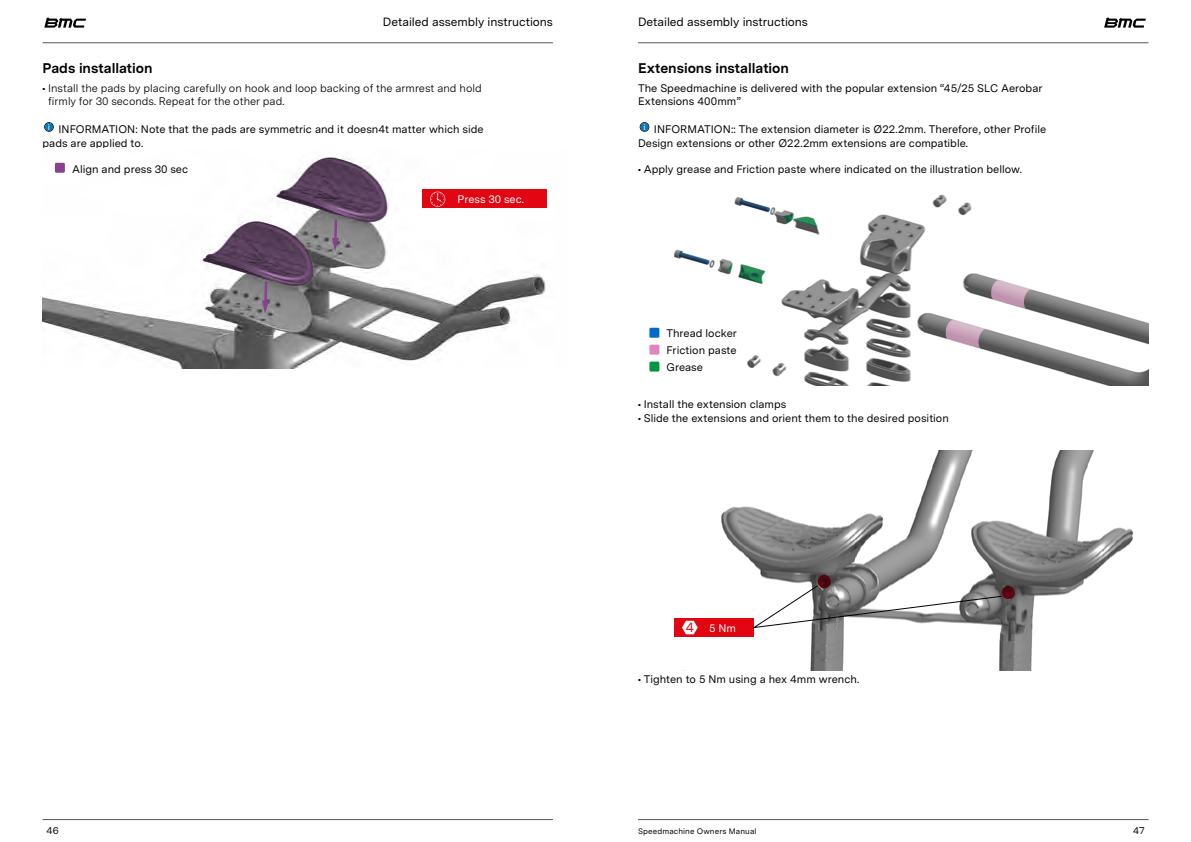
<style>
.page{position:relative;width:1191px;height:842px;background:#fff}
.page>*{position:absolute;margin:0;border:0;box-sizing:border-box;transform-origin:0 0}
.t1{font:700 14px "Messina Sans";letter-spacing:-.005em;color:#000}
.t2{font:12px "Messina Sans";letter-spacing:-.005em;color:#000}
.t3{font:11px/13.2px "Messina Sans";color:#000}
.t4{font:11px/13.2px "Messina Sans";color:#000}
.t5{font:11px "Messina Sans";color:#010100}
.t6{font:11px "Messina Sans";color:#fff}
.t7{font:10px "Messina Sans";color:#000}
.t8{font:9.9px "Messina Sans";color:#000}
.t9{font:8px "Messina Sans";letter-spacing:.015em;color:#000}
.s1{font-weight:700}
.s2{font-size:13.6px;color:#e20612}
</style>
<div class="page">
<svg style="left:1104px;top:18px;width:41px;height:10px"></svg>
<svg style="left:44px;top:18px;width:42px;height:10px"></svg>
<hr style="left:43px;top:43px;width:510px;height:1px;background:#575757">
<hr style="left:43px;top:819px;width:510px;height:1px;background:#575757">
<hr style="left:638px;top:43px;width:510px;height:1px;background:#575757">
<hr style="left:638px;top:819px;width:510px;height:1px;background:#575757">
<svg style="left:44px;top:122px;width:10px;height:10px"></svg>
<img style="left:43px;top:156px;width:504px;height:213px">
<div style="left:55px;top:163px;width:10px;height:10px;background:#8a4192"></div>
<div style="left:422px;top:190px;width:125px;height:18px;background:#e20612"></div>
<svg style="left:430px;top:192px;width:15px;height:15px"></svg>
<svg style="left:203px;top:158px;width:184px;height:156px"></svg>
<svg style="left:639px;top:122px;width:10px;height:10px"></svg>
<img style="left:650px;top:194px;width:498px;height:192px">
<svg style="left:728px;top:262px;width:4px;height:12px"></svg>
<svg style="left:739px;top:265px;width:26px;height:19px"></svg>
<svg style="left:782px;top:213px;width:35px;height:14px"></svg>
<svg style="left:739px;top:198px;width:31px;height:14px"></svg>
<svg style="left:679px;top:251px;width:30px;height:14px"></svg>
<div style="left:649px;top:328px;width:10px;height:10px;background:#006bc9"></div>
<div style="left:649px;top:345px;width:10px;height:10px;background:#e284bd"></div>
<svg style="left:945px;top:320px;width:41px;height:28px"></svg>
<svg style="left:991px;top:280px;width:40px;height:29px"></svg>
<div style="left:649px;top:362px;width:10px;height:10px;background:#009540"></div>
<img style="left:721px;top:450px;width:412px;height:220px">
<div style="left:674px;top:618px;width:80px;height:19px;background:#e20612"></div>
<svg style="left:682px;top:621px;width:15px;height:13px"></svg>
<svg style="left:817px;top:575px;width:14px;height:13px"></svg>
<svg style="left:1001px;top:586px;width:14px;height:13px"></svg>
<svg style="left:753px;top:585px;width:249px;height:43px"></svg>
<p class="t2" style="left:383px;top:13px;width:171px">Detailed assembly instructions</p>
<p class="t2" style="left:638px;top:13px;width:171px">Detailed assembly instructions</p>
<p class="t1" style="left:43px;top:58px;width:111px">Pads installation</p>
<p class="t4" style="left:48px;top:81px;width:435px;text-indent:-6px"><span class="s1">•</span> Install the pads by placing carefully on hook and loop backing of the armrest and hold firmly for 30 seconds. Repeat for the other pad.</p>
<p class="t3" style="left:43px;top:123px;width:442px;text-indent:5px"><sup>i</sup> INFORMATION: Note that the pads are symmetric and it doesn4t matter which side pads are applied to.</p>
<p class="t3" style="left:72px;top:162px;width:118px">Align and press 30 sec</p>
<p class="t6" style="left:457px;top:191px;width:68px">Press 30 sec.</p>
<p class="t1" style="left:638px;top:58px;width:152px">Extensions installation</p>
<p class="t3" style="left:638px;top:81px;width:406px">The Speedmachine is delivered with the popular extension “45/25 SLC Aerobar<br>Extensions 400mm”</p>
<p class="t3" style="left:638px;top:123px;width:410px;text-indent:5px"><sup>i</sup> INFORMATION:: The extension diameter is Ø22.2mm. Therefore, other Profile<br>Design extensions or other Ø22.2mm extensions are compatible.</p>
<p class="t3" style="left:638px;top:162px;width:385px"><span class="s1">•</span> Apply grease and Friction paste where indicated on the illustration bellow.</p>
<p class="t5" style="left:666px;top:326px;width:72px">Thread locker</p>
<p class="t3" style="left:666px;top:344px;width:72px">Friction paste</p>
<p class="t5" style="left:666px;top:359px;width:38px">Grease</p>
<p class="t3" style="left:638px;top:398px;width:150px"><span class="s1">•</span> Install the extension clamps</p>
<p class="t3" style="left:638px;top:411px;width:312px"><span class="s1">•</span> Slide the extensions and orient them to the desired position</p>
<p class="t6" style="left:686px;top:620px;width:52px"><span class="s2">4</span> 5 Nm</p>
<p class="t3" style="left:638px;top:672px;width:223px"><span class="s1">•</span> Tighten to 5 Nm using a hex 4mm wrench.</p>
<p class="t7" style="left:47px;top:824px;width:14px">46</p>
<p class="t9" style="left:638px;top:825px;width:120px">Speedmachine Owners Manual</p>
<p class="t8" style="left:1133px;top:824px;width:13px">47</p>
</div>
